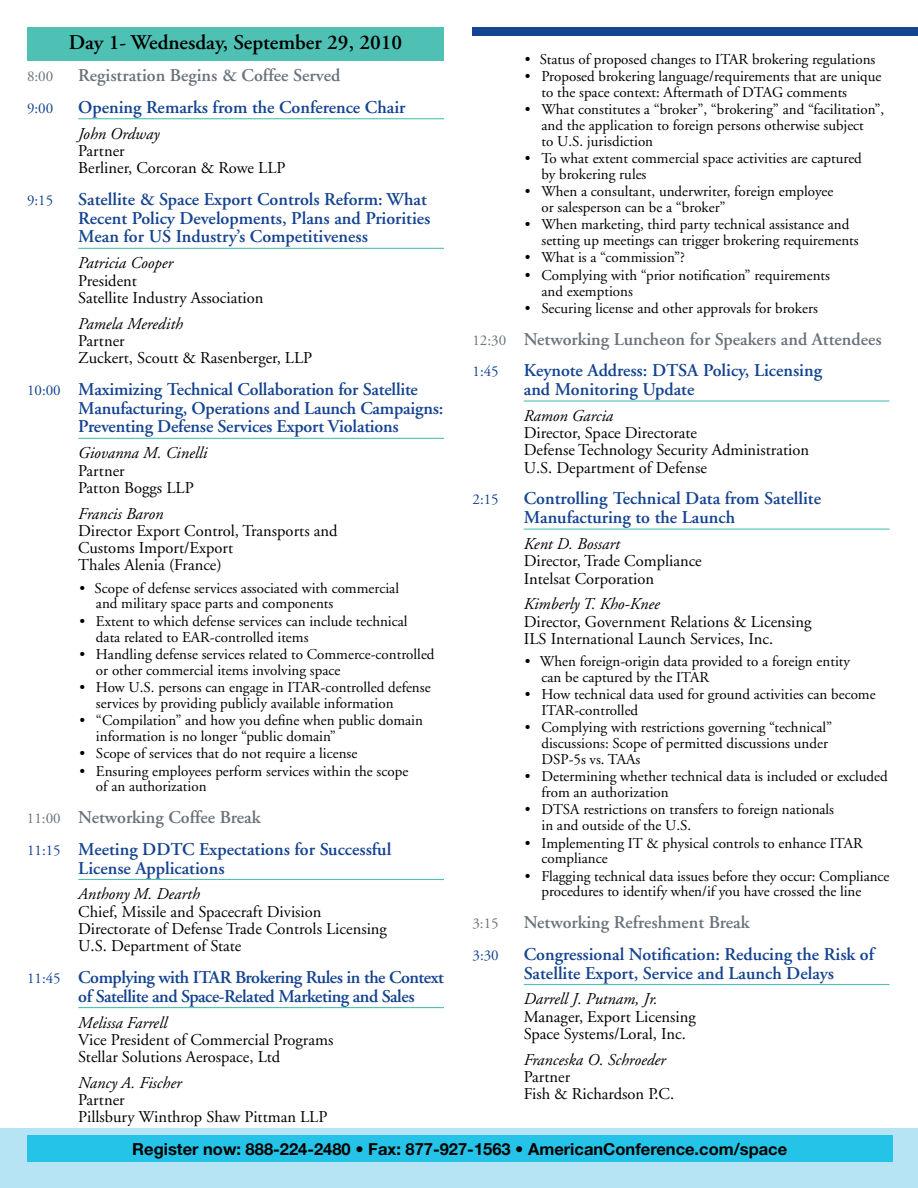
<style>
.page{position:relative;width:918px;height:1188px;background:#fff}
.page>*{position:absolute;margin:0;border:0;box-sizing:border-box;transform-origin:0 0}
.t1{font:600 21px "Adobe Garamond";color:#000}
.t2{font:600 18px/18.8px "Adobe Garamond";color:#144391}
.t3{font:600 18px "Adobe Garamond";color:#6a737b}
.t4{font:600 18px/18.8px "Adobe Garamond";letter-spacing:-.025em;color:#144391}
.t5{font:16.5px/17.2px "Adobe Garamond";color:#000}
.t6{font:italic 16.5px "Adobe Garamond";color:#000}
.t7{font:700 16.5px "Helvetica Neue";color:#000}
.t8{font:15px/15.8px "Adobe Garamond";color:#000}
.t9{font:15px "Adobe Garamond";color:#144391}
.t10{font:15px "Adobe Garamond";color:#6a737b}
.s1{font-weight:400;font-size:15px}
.s2{font-weight:400;font-size:15px;color:#6a737b}
.s3{color:#6a737b}
</style>
<div class="page">
<div style="left:27px;top:27px;width:417px;height:33px;background:#4fc1b4"></div>
<div style="left:472px;top:27px;width:446px;height:8px;background:#144391"></div>
<hr style="left:78px;top:118px;width:366px;height:1px;background:#4fc1b4">
<hr style="left:78px;top:248px;width:366px;height:1px;background:#4fc1b4">
<hr style="left:78px;top:438px;width:366px;height:1px;background:#4fc1b4">
<hr style="left:78px;top:879px;width:366px;height:1px;background:#4fc1b4">
<hr style="left:78px;top:1007px;width:366px;height:1px;background:#4fc1b4">
<hr style="left:524px;top:400px;width:365px;height:2px;background:#4fc1b4">
<hr style="left:524px;top:529px;width:365px;height:1px;background:#4fc1b4">
<hr style="left:524px;top:984px;width:365px;height:1px;background:#4fc1b4">
<div style="left:0;top:1129px;width:918px;height:59px;background:#b7e4f4"></div>
<div style="left:27px;top:1135px;width:865px;height:27px;background:#25c3e8"></div>
<h1 class="t1" style="left:69px;top:31px;width:335px">Day 1- Wednesday, September 29, 2010</h1>
<p class="t10" style="left:27px;top:68px;width:28px">8:00</p>
<p class="t3" style="left:78px;top:65px;width:263px">Registration Begins &amp; Coffee Served</p>
<p class="t9" style="left:27px;top:100px;width:28px">9:00</p>
<p class="t2" style="left:78px;top:98px;width:329px">Opening Remarks from the Conference Chair</p>
<p class="t6" style="left:78px;top:125px;width:83px">John Ordway</p>
<p class="t5" style="left:78px;top:142px;width:209px">Partner<br>Berliner, Corcoran &amp; Rowe LLP</p>
<p class="t9" style="left:27px;top:192px;width:28px">9:15</p>
<p class="t2" style="left:78px;top:190px;width:354px">Satellite &amp; Space Export Controls Reform: What<br>Recent Policy Developments, Plans and Priorities<br>Mean for US Industry’s Competitiveness</p>
<p class="t6" style="left:78px;top:254px;width:96px">Patricia Cooper</p>
<p class="t5" style="left:78px;top:272px;width:187px">President<br>Satellite Industry Association</p>
<p class="t6" style="left:78px;top:315px;width:106px">Pamela Meredith</p>
<p class="t5" style="left:78px;top:332px;width:235px">Partner<br>Zuckert, Scoutt &amp; Rasenberger, LLP</p>
<p class="t2" style="left:78px;top:380px;width:367px;text-indent:-51px"><span class="s1">10:00</span> Maximizing Technical Collaboration for Satellite<br>Manufacturing, Operations and Launch Campaigns:<br>Preventing Defense Services Export Violations</p>
<p class="t6" style="left:78px;top:444px;width:131px">Giovanna M. Cinelli</p>
<p class="t5" style="left:78px;top:462px;width:117px">Partner<br>Patton Boggs LLP</p>
<p class="t6" style="left:78px;top:505px;width:87px">Francis Baron</p>
<p class="t5" style="left:78px;top:522px;width:261px">Director Export Control, Transports and<br>Customs Import/Export<br>Thales Alenia (France)</p>
<p class="t8" style="left:96px;top:580px;width:305px;text-indent:-17px">• Scope of defense services associated with commercial and military space parts and components</p>
<p class="t8" style="left:96px;top:614px;width:313px;text-indent:-17px">• Extent to which defense services can include technical data related to EAR-controlled items</p>
<p class="t8" style="left:96px;top:647px;width:340px;text-indent:-17px">• Handling defense services related to Commerce-controlled or other commercial items involving space</p>
<p class="t8" style="left:96px;top:680px;width:336px;text-indent:-17px">• How U.S. persons can engage in ITAR-controlled defense services by providing publicly available information</p>
<p class="t8" style="left:96px;top:713px;width:328px;text-indent:-17px">• “Compilation” and how you define when public domain information is no longer “public domain”</p>
<p class="t8" style="left:79px;top:746px;width:279px">• Scope of services that do not require a license</p>
<p class="t8" style="left:96px;top:763px;width:314px;text-indent:-17px">• Ensuring employees perform services within the scope of an authorization</p>
<p class="t2" style="left:27px;top:802px;width:366px;line-height:31.7px"><span class="s2">11:00</span> <span class="s3">Networking Coffee Break<br></span><span class="s1">11:15</span> Meeting DDTC Expectations for Successful</p>
<p class="t2" style="left:78px;top:859px;width:148px">License Applications</p>
<p class="t6" style="left:78px;top:885px;width:123px">Anthony M. Dearth</p>
<p class="t5" style="left:78px;top:903px;width:310px">Chief, Missile and Spacecraft Division<br>Directorate of Defense Trade Controls Licensing<br>U.S. Department of State</p>
<p class="t4" style="left:78px;top:968px;width:367px;text-indent:-51px"><span class="s1">11:45</span> Complying with ITAR Brokering Rules in the Context of Satellite and Space-Related Marketing and Sales</p>
<p class="t6" style="left:78px;top:1013px;width:90px">Melissa Farrell</p>
<p class="t5" style="left:78px;top:1031px;width:257px">Vice President of Commercial Programs<br>Stellar Solutions Aerospace, Ltd</p>
<p class="t6" style="left:78px;top:1074px;width:105px">Nancy A. Fischer</p>
<p class="t5" style="left:78px;top:1092px;width:251px">Partner<br>Pillsbury Winthrop Shaw Pittman LLP</p>
<p class="t8" style="left:525px;top:51px;width:352px">• Status of proposed changes to ITAR brokering regulations</p>
<p class="t8" style="left:541px;top:69px;width:341px;text-indent:-17px">• Proposed brokering language/requirements that are unique to the space context: Aftermath of DTAG comments</p>
<p class="t8" style="left:541px;top:102px;width:344px;text-indent:-17px">• What constitutes a “broker”, “brokering” and “facilitation”, and the application to foreign persons otherwise subject<br>to U.S. jurisdiction</p>
<p class="t8" style="left:541px;top:151px;width:322px;text-indent:-16px">• To what extent commercial space activities are captured by brokering rules</p>
<p class="t8" style="left:541px;top:184px;width:293px;text-indent:-17px">• When a consultant, underwriter, foreign employee or salesperson can be a “broker”</p>
<p class="t8" style="left:541px;top:217px;width:319px;text-indent:-17px">• When marketing, third party technical assistance and setting up meetings can trigger brokering requirements</p>
<p class="t8" style="left:525px;top:250px;width:161px">• What is a “commission”?</p>
<p class="t8" style="left:541px;top:268px;width:290px;text-indent:-17px">• Complying with “prior notification” requirements and exemptions</p>
<p class="t8" style="left:525px;top:301px;width:294px">• Securing license and other approvals for brokers</p>
<p class="t3" style="left:472px;top:329px;width:411px"><span class="s1">12:30</span> Networking Luncheon for Speakers and Attendees</p>
<p class="t9" style="left:473px;top:364px;width:28px">1:45</p>
<p class="t2" style="left:524px;top:362px;width:300px">Keynote Address: DTSA Policy, Licensing and Monitoring Update</p>
<p class="t6" style="left:524px;top:407px;width:91px">Ramon Garcia</p>
<p class="t5" style="left:524px;top:425px;width:287px">Director, Space Directorate<br>Defense Technology Security Administration<br>U.S. Department of Defense</p>
<p class="t9" style="left:473px;top:492px;width:28px">2:15</p>
<p class="t2" style="left:524px;top:490px;width:299px">Controlling Technical Data from Satellite<br>Manufacturing to the Launch</p>
<p class="t6" style="left:524px;top:535px;width:98px">Kent D. Bossart</p>
<p class="t5" style="left:524px;top:553px;width:180px">Director, Trade Compliance<br>Intelsat Corporation</p>
<p class="t6" style="left:524px;top:595px;width:138px">Kimberly T. Kho-Knee</p>
<p class="t5" style="left:524px;top:613px;width:289px">Director, Government Relations &amp; Licensing<br>ILS International Launch Services, Inc.</p>
<p class="t8" style="left:541px;top:654px;width:310px;text-indent:-17px">• When foreign-origin data provided to a foreign entity can be captured by the ITAR</p>
<p class="t8" style="left:541px;top:687px;width:336px;text-indent:-17px">• How technical data used for ground activities can become<br>ITAR-controlled</p>
<p class="t8" style="left:541px;top:720px;width:292px;text-indent:-16px">• Complying with restrictions governing “technical” discussions: Scope of permitted discussions under<br>DSP-5s vs. TAAs</p>
<p class="t8" style="left:541px;top:769px;width:348px;text-indent:-17px">• Determining whether technical data is included or excluded from an authorization</p>
<p class="t8" style="left:541px;top:802px;width:294px;text-indent:-17px">• DTSA restrictions on transfers to foreign nationals in and outside of the U.S.</p>
<p class="t8" style="left:541px;top:835px;width:323px;text-indent:-16px">• Implementing IT &amp; physical controls to enhance ITAR compliance</p>
<p class="t8" style="left:541px;top:868px;width:350px;text-indent:-16px">• Flagging technical data issues before they occur: Compliance procedures to identify when/if you have crossed the line</p>
<p class="t10" style="left:472px;top:915px;width:28px">3:15</p>
<p class="t3" style="left:524px;top:913px;width:227px">Networking Refreshment Break</p>
<p class="t9" style="left:473px;top:947px;width:28px">3:30</p>
<p class="t2" style="left:524px;top:945px;width:352px">Congressional Notification: Reducing the Risk of<br>Satellite Export, Service and Launch Delays</p>
<p class="t6" style="left:524px;top:990px;width:135px">Darrell J. Putnam, Jr.</p>
<p class="t5" style="left:524px;top:1008px;width:174px">Manager, Export Licensing<br>Space Systems/Loral, Inc.</p>
<p class="t6" style="left:524px;top:1051px;width:144px">Franceska O. Schroeder</p>
<p class="t5" style="left:524px;top:1069px;width:152px">Partner<br>Fish &amp; Richardson P.C.</p>
<p class="t7" style="left:132px;top:1139px;width:656px">Register now: 888-224-2480 • Fax: 877-927-1563 • AmericanConference.com/space</p>
</div>
